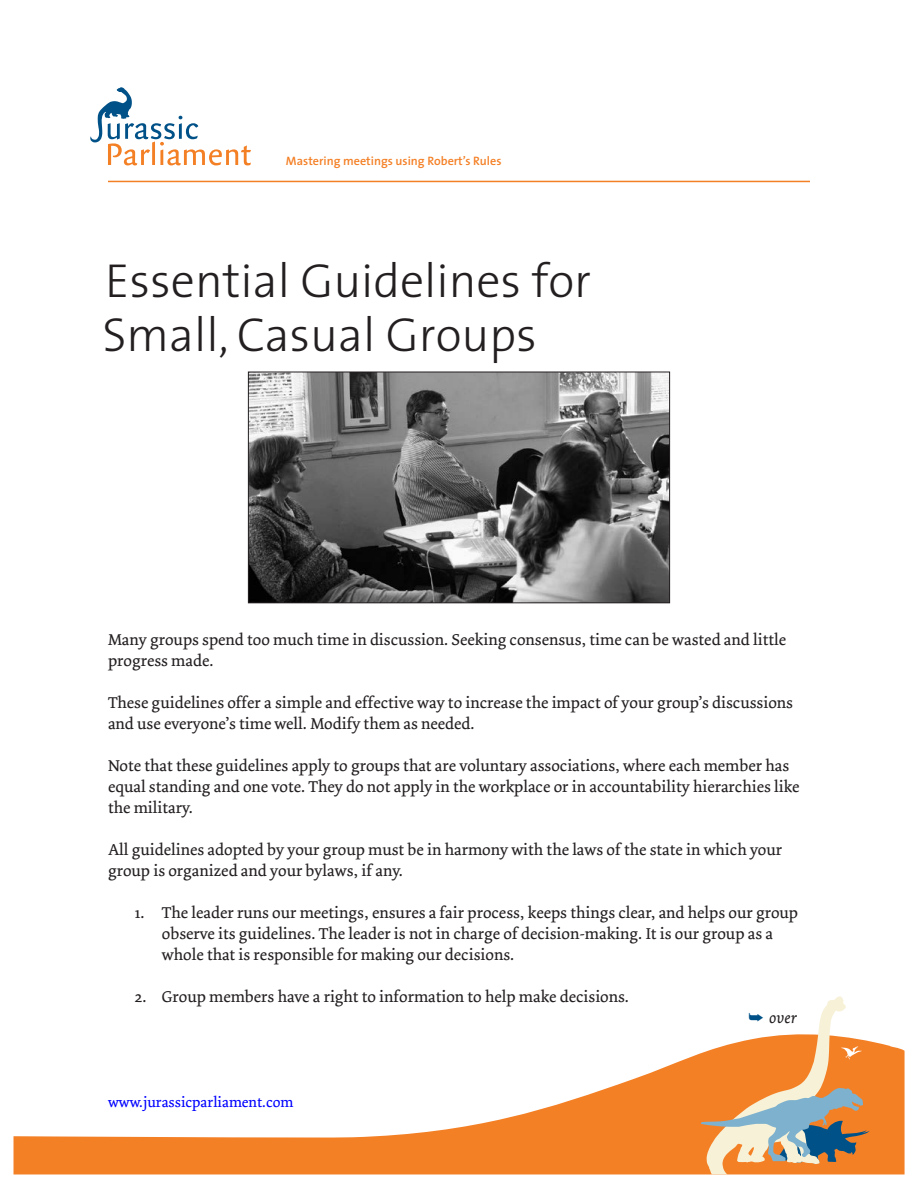
<style>
.page{position:relative;width:918px;height:1188px;background:#fff}
.page>*{position:absolute;margin:0;border:0;box-sizing:border-box;transform-origin:0 0}
.t1{font:300 48px/54px "The Sans";color:#231f20}
.t2{font:16.5px/21px "Dolly";color:#231f20}
.t3{font:italic 16.5px "Dolly";color:#231f20}
.t4{font:15px "Dolly";color:#00f}
.t5{font:600 12.15px "The Sans";color:#f48026}
.s1{color:#005187}
</style>
<div class="page">
<hr style="left:108px;top:181px;width:702px;height:1px;background:#f48026">
<svg style="left:14px;top:1041px;width:891px;height:133px"></svg>
<svg style="left:701px;top:996px;width:169px;height:179px"></svg>
<svg style="left:90px;top:87px;width:161px;height:78px"></svg>
<img style="left:250px;top:374px;width:418px;height:227px">
<div style="left:248px;top:372px;width:422px;height:231px;border:1px solid #231f20"></div>
<p class="t5" style="left:286px;top:151px;width:217px">Mastering meetings using Robert’s Rules</p>
<h1 class="t1" style="left:102px;top:252px;width:490px">Essential Guidelines for<br>Small, Casual Groups</h1>
<p class="t2" style="left:108px;top:629px;width:680px">Many groups spend too much time in discussion. Seeking consensus, time can be wasted and little progress made.</p>
<p class="t2" style="left:108px;top:692px;width:687px">These guidelines offer a simple and effective way to increase the impact of your group’s discussions and use everyone’s time well. Modify them as needed.</p>
<p class="t2" style="left:108px;top:755px;width:693px">Note that these guidelines apply to groups that are voluntary associations, where each member has equal standing and one vote. They do not apply in the workplace or in accountability hierarchies like the military.</p>
<p class="t2" style="left:108px;top:839px;width:676px">All guidelines adopted by your group must be in harmony with the laws of the state in which your group is organized and your bylaws, if any.</p>
<p class="t2" style="left:162px;top:902px;width:638px;text-indent:-27px">1. The leader runs our meetings, ensures a fair process, keeps things clear, and helps our group observe its guidelines. The leader is not in charge of decision-making. It is our group as a whole that is responsible for making our decisions.</p>
<p class="t2" style="left:135px;top:986px;width:496px">2. Group members have a right to information to help make decisions.</p>
<p class="t4" style="left:108px;top:1093px;width:187px">www.jurassicparliament.com</p>
<p class="t3" style="left:748px;top:1008px;width:50px"><span class="s1">➥</span> over</p>
</div>
